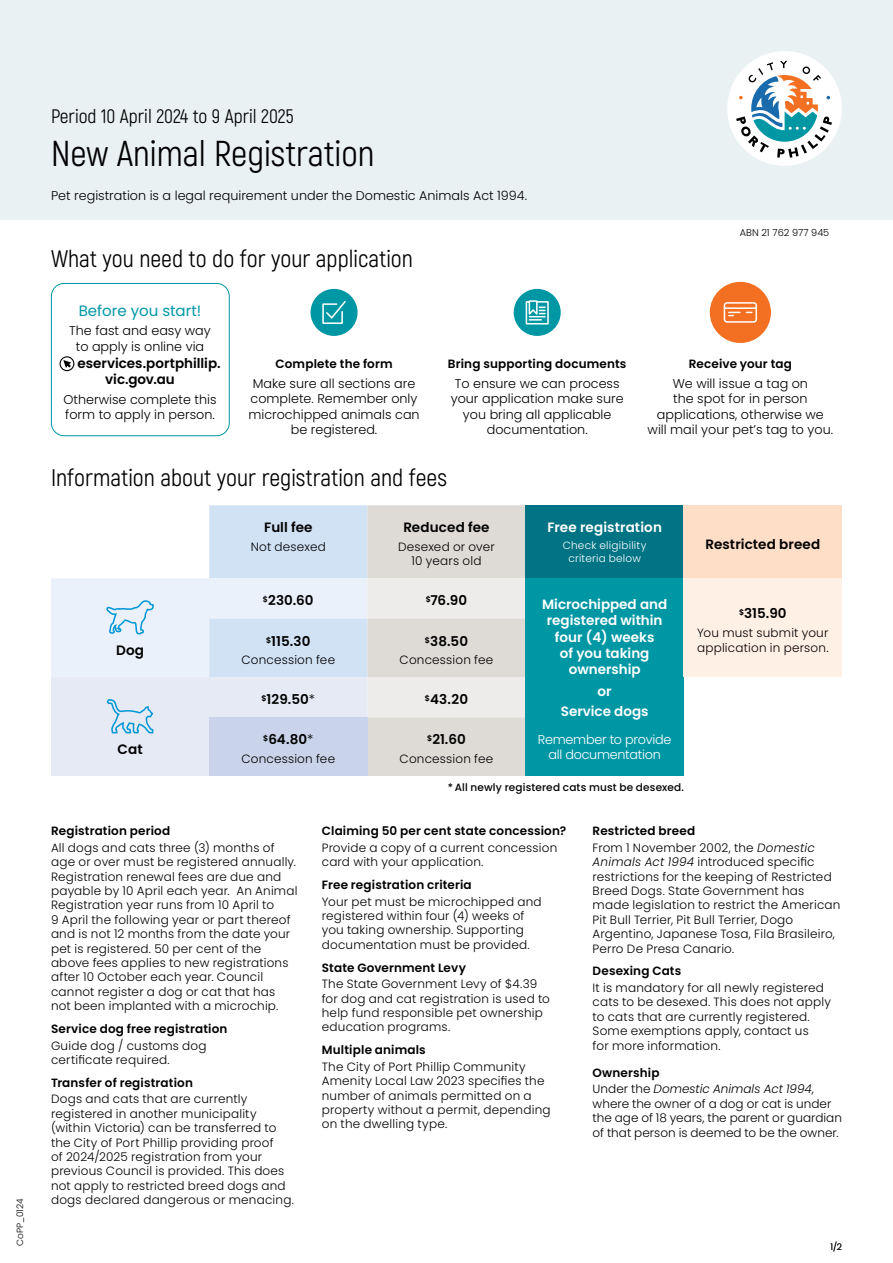
<style>
.page{position:relative;width:893px;height:1263px;background:#fff}
.page>*{position:absolute;margin:0;border:0;box-sizing:border-box;transform-origin:0 0}
.t1{font:36px "Akrobat";color:#000}
.t2{font:24px "Akrobat";color:#000}
.t3{font:19.5px "Akrobat";color:#000}
.t4{font:15px "Poppins";color:#0097a5}
.t5{font:600 13.65px "Poppins";color:#000}
.t6{font:600 13.5px/16.2px "Poppins";color:#000}
.t7{font:600 13.5px/16.2px "Poppins";color:#fff;text-align:center}
.t8{font:300 12.75px/15.3px "Poppins";color:#000;text-align:center}
.t9{font:300 12.75px/15.3px "Poppins";letter-spacing:-.02em;color:#fff;text-align:center}
.t10{font:300 12px/14.4px "Poppins";letter-spacing:.015em;color:#000}
.t11{font:600 12px "Poppins";letter-spacing:.015em;color:#000}
.t12{font:italic 300 12px/16.5px "Poppins";color:#000}
.t13{font:500 10.5px "Poppins";letter-spacing:.015em;color:#000}
.t14{font:300 10.5px/12.6px "Poppins";letter-spacing:.025em;color:#fff;text-align:center}
.t15{font:300 9.75px "Poppins";color:#000}
.t16{font:300 9px "Poppins";letter-spacing:.02em;color:#000}
.s1{font-weight:300}
.s2{font-weight:600}
.s3{font-style:italic}
.s4{font-weight:600;font-style:normal}
.s5{font-style:normal}
</style>
<div class="page">
<div style="left:0;top:0;width:893px;height:219px;background:#e9f1f3"></div>
<div style="left:727px;top:51px;width:115px;height:115px;background:#fff;border-radius:50%"></div>
<svg style="left:736px;top:61px;width:96px;height:97px"></svg>
<svg style="left:60px;top:356px;width:14px;height:15px"></svg>
<div style="left:51px;top:283px;width:179px;height:153px;border:1px solid #0097a5;border-radius:13px"></div>
<div style="left:310px;top:289px;width:48px;height:47px;background:#0097a5;border-radius:50%"></div>
<svg style="left:322px;top:301px;width:24px;height:23px"></svg>
<div style="left:514px;top:289px;width:47px;height:47px;background:#0097a5;border-radius:50%"></div>
<svg style="left:525px;top:300px;width:24px;height:25px"></svg>
<div style="left:710px;top:282px;width:61px;height:61px;background:#f36f21;border-radius:50%"></div>
<svg style="left:723px;top:302px;width:35px;height:21px"></svg>
<div style="left:526px;top:505px;width:158px;height:73px;background:#007484"></div>
<div style="left:684px;top:505px;width:158px;height:73px;background:#fedec7"></div>
<div style="left:526px;top:578px;width:158px;height:198px;background:#0097a5"></div>
<div style="left:684px;top:578px;width:158px;height:99px;background:#fff0e5"></div>
<svg style="left:51px;top:505px;width:475px;height:271px;background:#e1e6ed"></svg>
<p class="t16" style="left:15px;top:1246px;width:49px;rotate:-90deg">CoPP_0124</p>
<h3 class="t3" style="left:51px;top:104px;width:244px">Period 10 April 2024 to 9 April 2025</h3>
<h1 class="t1" style="left:51px;top:132px;width:325px">New Animal Registration</h1>
<p class="t8" style="left:51px;top:188px;width:477px">Pet registration is a legal requirement under the Domestic Animals Act 1994.</p>
<h2 class="t2" style="left:51px;top:245px;width:363px">What you need to do for your application</h2>
<p class="t4" style="left:79px;top:302px;width:124px">Before you start!</p>
<p class="t8" style="left:69px;top:323px;width:143px">The fast and easy way to apply is online via</p>
<p class="t6" style="left:105px;top:355px;width:117px;text-indent:-28px">eservices.portphillip. vic.gov.au</p>
<p class="t8" style="left:64px;top:392px;width:154px;text-align:left">Otherwise complete this form to apply in person.</p>
<p class="t11" style="left:275px;top:357px;width:119px">Complete the form</p>
<p class="t8" style="left:248px;top:376px;width:173px">Make sure all sections are complete. Remember only microchipped animals can be registered.</p>
<p class="t11" style="left:448px;top:357px;width:180px">Bring supporting documents</p>
<p class="t8" style="left:451px;top:376px;width:174px">To ensure we can process your application make sure you bring all applicable documentation.</p>
<p class="t15" style="left:740px;top:227px;width:91px">ABN 21 762 977 945</p>
<p class="t11" style="left:689px;top:357px;width:105px">Receive your tag</p>
<p class="t8" style="left:648px;top:376px;width:187px">We will issue a tag on<br>the spot for in person applications, otherwise we will mail your pet’s tag to you.</p>
<h2 class="t2" style="left:51px;top:464px;width:398px">Information about your registration and fees</h2>
<p class="t6" style="left:264px;top:520px;width:50px">Full fee</p>
<p class="t10" style="left:251px;top:540px;width:77px">Not desexed</p>
<p class="t6" style="left:403px;top:520px;width:88px">Reduced fee</p>
<p class="t10" style="left:398px;top:540px;width:98px;text-align:center">Desexed or over<br>10 years old</p>
<p class="t7" style="left:547px;top:520px;width:116px">Free registration</p>
<p class="t14" style="left:563px;top:539px;width:85px">Check eligibility criteria below</p>
<p class="t6" style="left:705px;top:536px;width:116px">Restricted breed</p>
<p class="t5" style="left:116px;top:642px;width:29px">Dog</p>
<p class="t5" style="left:118px;top:741px;width:27px">Cat</p>
<p class="t6" style="left:263px;top:593px;width:52px"><sup>$</sup>230.60</p>
<p class="t6" style="left:426px;top:593px;width:43px"><sup>$</sup>76.90</p>
<p class="t7" style="left:542px;top:596px;width:127px">Microchipped and registered within four (4) weeks<br>of you taking ownership</p>
<p class="t7" style="left:561px;top:680px;width:89px;line-height:20.5px">or<br>Service dogs</p>
<p class="t9" style="left:538px;top:732px;width:135px">Remember to provide all documentation</p>
<p class="t6" style="left:266px;top:633px;width:46px"><sup>$</sup>115.30</p>
<p class="t10" style="left:241px;top:653px;width:95px">Concession fee</p>
<p class="t6" style="left:425px;top:633px;width:45px"><sup>$</sup>38.50</p>
<p class="t10" style="left:400px;top:653px;width:95px">Concession fee</p>
<p class="t6" style="left:262px;top:692px;width:55px"><sup>$</sup>129.50<span class="s1">*</span></p>
<p class="t6" style="left:425px;top:692px;width:45px"><sup>$</sup>43.20</p>
<p class="t6" style="left:263px;top:732px;width:52px"><sup>$</sup>64.80<span class="s1">*</span></p>
<p class="t10" style="left:241px;top:752px;width:95px">Concession fee</p>
<p class="t6" style="left:427px;top:732px;width:40px"><sup>$</sup>21.60</p>
<p class="t10" style="left:400px;top:752px;width:95px">Concession fee</p>
<p class="t13" style="left:448px;top:781px;width:238px">*All newly registered cats must be desexed.</p>
<p class="t6" style="left:739px;top:606px;width:49px"><sup>$</sup>315.90</p>
<p class="t10" style="left:697px;top:626px;width:133px">You must submit your application in person.</p>
<p class="t11" style="left:51px;top:824px;width:121px">Registration period</p>
<p class="t10" style="left:51px;top:840px;width:248px">All dogs and cats three (3) months of age or over must be registered annually.<br>Registration renewal fees are due and payable by 10 April each year. An Animal Registration year runs from 10 April to<br>9 April the following year or part thereof and is not 12 months from the date your pet is registered. 50 per cent of the above fees applies to new registrations after 10 October each year. Council cannot register a dog or cat that has not been implanted with a microchip.</p>
<p class="t11" style="left:51px;top:1022px;width:178px">Service dog free registration</p>
<p class="t10" style="left:51px;top:1038px;width:157px">Guide dog / customs dog certificate required.</p>
<p class="t11" style="left:51px;top:1076px;width:143px">Transfer of registration</p>
<p class="t10" style="left:51px;top:1092px;width:245px">Dogs and cats that are currently registered in another municipality (within Victoria) can be transferred to the City of Port Phillip providing proof<br>of 2024/2025 registration from your previous Council is provided. This does not apply to restricted breed dogs and dogs declared dangerous or menacing.</p>
<p class="t11" style="left:322px;top:824px;width:246px">Claiming 50 per cent state concession?</p>
<p class="t10" style="left:322px;top:840px;width:237px">Provide a copy of a current concession card with your application.</p>
<p class="t11" style="left:322px;top:878px;width:151px">Free registration criteria</p>
<p class="t10" style="left:322px;top:894px;width:221px">Your pet must be microchipped and registered within four (4) weeks of you taking ownership. Supporting documentation must be provided.</p>
<p class="t11" style="left:322px;top:960px;width:146px">State Government Levy</p>
<p class="t10" style="left:322px;top:977px;width:230px">The State Government Levy of $4.39 for dog and cat registration is used to help fund responsible pet ownership education programs.</p>
<p class="t11" style="left:322px;top:1043px;width:106px">Multiple animals</p>
<p class="t10" style="left:322px;top:1059px;width:230px">The City of Port Phillip Community<br>Amenity Local Law 2023 specifies the number of animals permitted on a property without a permit, depending on the dwelling type.</p>
<p class="t10" style="left:593px;top:823px;width:224px;line-height:16.5px"><span class="s2">Restricted breed<br></span>From 1 November 2002, the <span class="s3">Domestic</span></p>
<p class="t10" style="left:593px;top:855px;width:249px"><span class="s3">Animals Act 1994</span> introduced specific restrictions for the keeping of Restricted Breed Dogs. State Government has made legislation to restrict the American Pit Bull Terrier, Pit Bull Terrier, Dogo Argentino, Japanese Tosa, Fila Brasileiro, Perro De Presa Canario.</p>
<p class="t11" style="left:593px;top:964px;width:90px">Desexing Cats</p>
<p class="t10" style="left:593px;top:981px;width:240px">It is mandatory for all newly registered cats to be desexed. This does not apply to cats that are currently registered.<br>Some exemptions apply, contact us<br>for more information.</p>
<p class="t12" style="left:593px;top:1064px;width:223px"><span class="s4">Ownership<br></span><span class="s5">Under the</span> Domestic Animals Act 1994<span class="s5">,</span></p>
<p class="t10" style="left:593px;top:1096px;width:251px">where the owner of a dog or cat is under the age of 18 years, the parent or guardian of that person is deemed to be the owner.</p>
<p class="t16" style="left:830px;top:1241px;width:13px">1/2</p>
</div>
